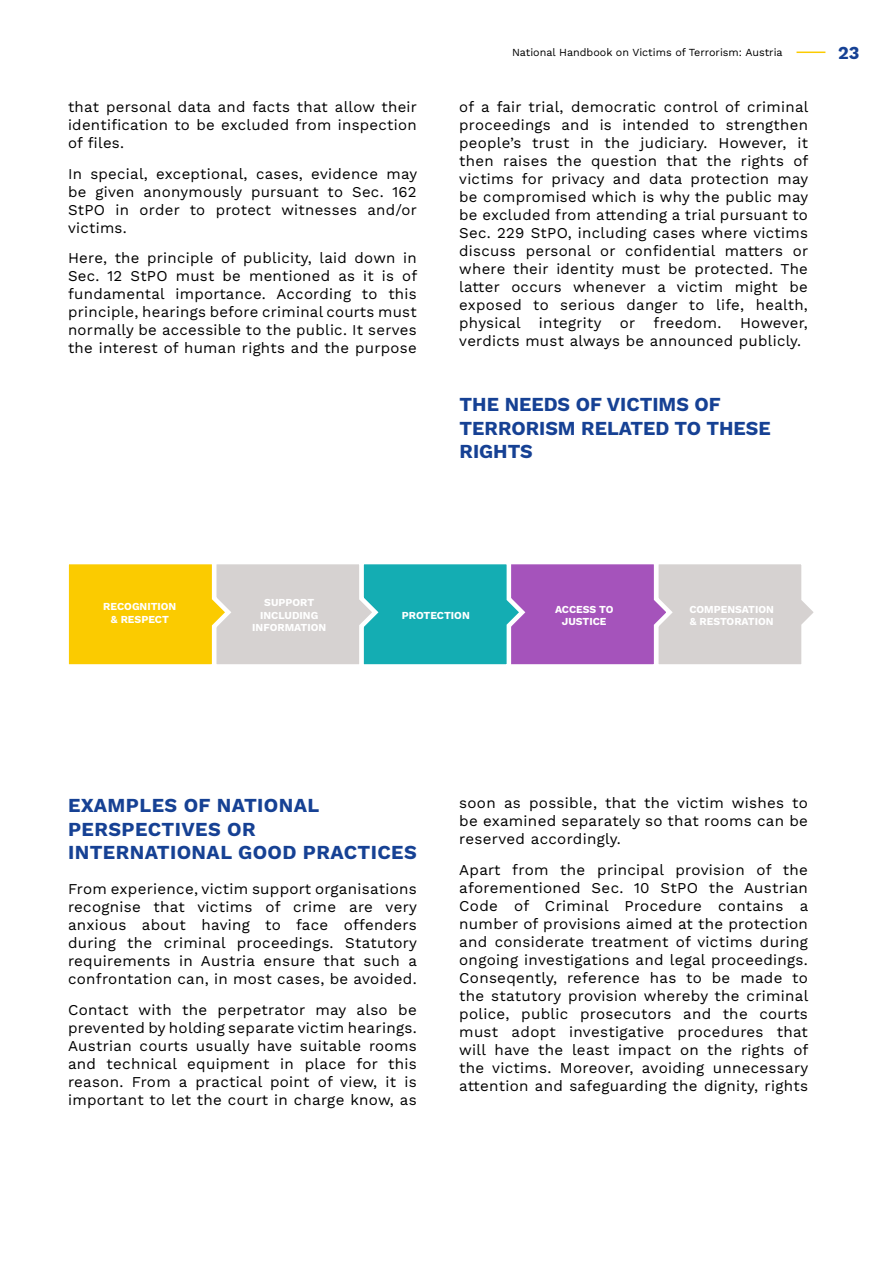
<style>
.page{position:relative;width:893px;height:1263px;background:#fff}
.page>*{position:absolute;margin:0;border:0;box-sizing:border-box;transform-origin:0 0}
.t1{font:700 19.5px/23.4px "Work Sans";letter-spacing:.02em;color:#164194}
.t2{font:700 19.5px/23.4px "Work Sans";color:#164194}
.t3{font:700 18px "Work Sans";color:#164194}
.t4{font:15px/18px "Work Sans";letter-spacing:.02em;color:#000;text-align:justify}
.t5{font:10.8px "Work Sans";color:#000}
.t6{font:700 10.5px/12.6px "Work Sans";color:#fff;text-align:center}
</style>
<div class="page">
<svg style="left:796px;top:52px;width:29px;height:1px"></svg>
<svg style="left:68px;top:564px;width:746px;height:101px;background:#b1b4a1"></svg>
<p class="t4" style="left:68px;top:97px;width:350px">that personal data and facts that allow their identification to be excluded from inspection of files.</p>
<p class="t4" style="left:68px;top:164px;width:351px">In special, exceptional, cases, evidence may be given anonymously pursuant to Sec. 162<br>StPO in order to protect witnesses and/or victims.</p>
<p class="t4" style="left:68px;top:249px;width:351px">Here, the principle of publicity, laid down in Sec. 12 StPO must be mentioned as it is of fundamental importance. According to this principle, hearings before criminal courts must normally be accessible to the public. It serves the interest of human rights and the purpose</p>
<p class="t5" style="left:512px;top:44px;width:272px">National Handbook on Victims of Terrorism: Austria</p>
<p class="t3" style="left:838px;top:39px;width:23px">23</p>
<p class="t4" style="left:459px;top:97px;width:351px">of a fair trial, democratic control of criminal proceedings and is intended to strengthen people’s trust in the judiciary. However, it then raises the question that the rights of victims for privacy and data protection may be compromised which is why the public may be excluded from attending a trial pursuant to Sec. 229 StPO, including cases where victims discuss personal or confidential matters or where their identity must be protected. The latter occurs whenever a victim might be exposed to serious danger to life, health, physical integrity or freedom. However, verdicts must always be announced publicly.</p>
<h1 class="t2" style="left:460px;top:392px;width:313px">THE NEEDS OF VICTIMS OF<br>TERRORISM RELATED TO THESE<br>RIGHTS</h1>
<p class="t6" style="left:103px;top:600px;width:75px">RECOGNITION &amp; RESPECT</p>
<p class="t6" style="left:252px;top:596px;width:75px">SUPPORT<br>INCLUDING<br>INFORMATION</p>
<p class="t6" style="left:402px;top:609px;width:69px">PROTECTION</p>
<p class="t6" style="left:555px;top:602px;width:60px">ACCESS TO<br>JUSTICE</p>
<p class="t6" style="left:689px;top:602px;width:86px;text-align:left">COMPENSATION &amp; RESTORATION</p>
<h1 class="t1" style="left:68px;top:793px;width:350px">EXAMPLES OF NATIONAL<br>PERSPECTIVES OR<br>INTERNATIONAL GOOD PRACTICES</h1>
<p class="t4" style="left:68px;top:879px;width:351px">From experience, victim support organisations recognise that victims of crime are very anxious about having to face offenders during the criminal proceedings. Statutory requirements in Austria ensure that such a confrontation can, in most cases, be avoided.</p>
<p class="t4" style="left:68px;top:1000px;width:350px">Contact with the perpetrator may also be prevented by holding separate victim hearings.<br>Austrian courts usually have suitable rooms and technical equipment in place for this reason. From a practical point of view, it is important to let the court in charge know, as</p>
<p class="t4" style="left:459px;top:793px;width:350px">soon as possible, that the victim wishes to be examined separately so that rooms can be reserved accordingly.</p>
<p class="t4" style="left:459px;top:860px;width:351px">Apart from the principal provision of the aforementioned Sec. 10 StPO the Austrian Code of Criminal Procedure contains a number of provisions aimed at the protection and considerate treatment of victims during ongoing investigations and legal proceedings.<br>Conseqently, reference has to be made to the statutory provision whereby the criminal police, public prosecutors and the courts must adopt investigative procedures that will have the least impact on the rights of the victims. Moreover, avoiding unnecessary attention and safeguarding the dignity, rights</p>
</div>
